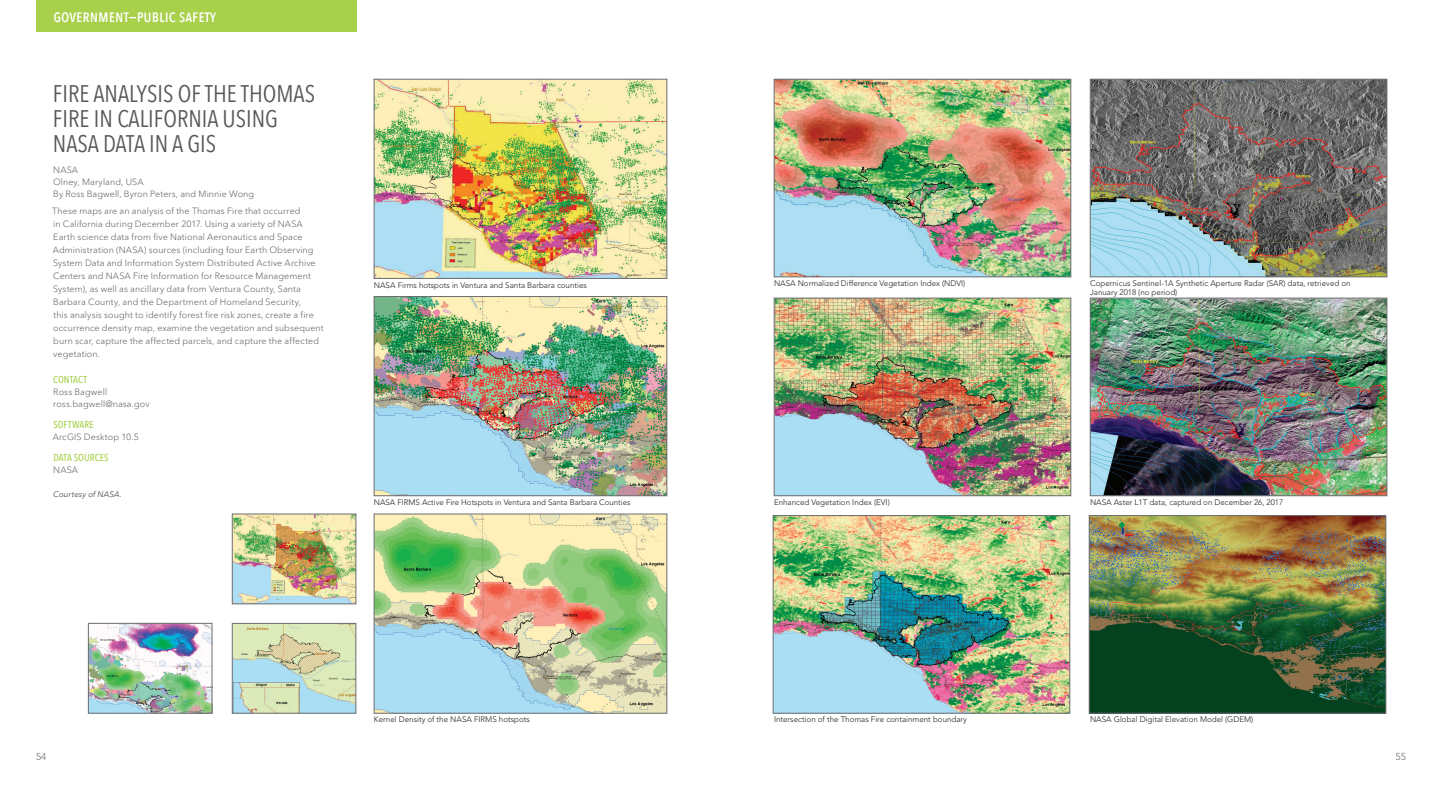
<style>
.page{position:relative;width:1440px;height:792px;background:#fff}
.page>*{position:absolute;margin:0;border:0;box-sizing:border-box;transform-origin:0 0}
.Title-Condensed{font:24px/25px "Avenir Next Condensed";color:#57585a}
.category{font:500 17px "Avenir Next Condensed";color:#fff}
.Contact-Software-Dat{font:500 10px "Avenir Next Condensed";letter-spacing:.005em;color:#a8d04b}
.t1{font:300 10px "Avenir LT Std";color:#6c6d70}
.Map_Description{font:300 9px/13px "Avenir Next LT Pro";letter-spacing:.01em;color:#57585a}
.Under_title{font:300 9px/12px "Avenir Next LT Pro";letter-spacing:.01em;color:#57585a}
.small_type{font:300 9px/12px "Avenir Next LT Pro";letter-spacing:.01em;color:#57585a}
.t2{font:300 8px/8.5px "Avenir LT Std";color:#231f20}
.Courtesy_of{font:italic 300 8px "Avenir Next LT Pro";letter-spacing:.015em;color:#231f20}
.t3{font:300 7.9px "Avenir LT Std";color:#231f20}
</style>
<div class="page">
<div style="left:36px;top:0;width:320px;height:32px;background:#a8d04b"></div>
<img style="left:90px;top:625px;width:120px;height:86px">
<div style="left:88px;top:623px;width:124px;height:90px;border:1px solid #6c6d70"></div>
<img style="left:376px;top:516px;width:289px;height:195px">
<div style="left:374px;top:514px;width:293px;height:199px;border:1px solid #6c6d70"></div>
<img style="left:376px;top:298px;width:289px;height:196px">
<div style="left:374px;top:296px;width:293px;height:200px;border:1px solid #6c6d70"></div>
<img style="left:376px;top:81px;width:289px;height:196px">
<div style="left:374px;top:79px;width:293px;height:200px;border:1px solid #6c6d70"></div>
<img style="left:234px;top:516px;width:120px;height:86px">
<div style="left:232px;top:514px;width:124px;height:90px;border:1px solid #6c6d70"></div>
<img style="left:234px;top:625px;width:120px;height:86px">
<div style="left:232px;top:623px;width:124px;height:90px;border:1px solid #6c6d70"></div>
<img style="left:1091px;top:517px;width:293px;height:194px">
<div style="left:1089px;top:515px;width:297px;height:198px;border:1px solid #6c6d70"></div>
<img style="left:775px;top:517px;width:293px;height:194px">
<div style="left:773px;top:515px;width:297px;height:198px;border:1px solid #6c6d70"></div>
<img style="left:776px;top:300px;width:293px;height:194px">
<div style="left:774px;top:298px;width:297px;height:198px;border:1px solid #6c6d70"></div>
<img style="left:776px;top:81px;width:293px;height:194px">
<div style="left:774px;top:79px;width:297px;height:198px;border:1px solid #6c6d70"></div>
<img style="left:1092px;top:300px;width:293px;height:194px">
<div style="left:1090px;top:298px;width:297px;height:198px;border:1px solid #6c6d70"></div>
<img style="left:1092px;top:81px;width:293px;height:194px">
<div style="left:1090px;top:79px;width:297px;height:198px;border:1px solid #6c6d70"></div>
<p class="category" style="left:53px;top:6px;width:164px">Government—Public Safety</p>
<p class="Title-Condensed" style="left:53px;top:80px;width:264px">FIRE ANALYSIS OF THE THOMAS<br>FIRE IN CALIFORNIA USING<br>NASA DATA IN A GIS</p>
<p class="Under_title" style="left:53px;top:164px;width:203px">NASA<br>Olney, Maryland, USA<br>By Ross Bagwell, Byron Peters, and Minnie Wong</p>
<p class="Map_Description" style="left:52px;top:205px;width:273px">These maps are an analysis of the Thomas Fire that occurred<br>in California during December 2017. Using a variety of NASA Earth science data from five National Aeronautics and Space Administration (NASA) sources (including four Earth Observing System Data and Information System Distributed Active Archive Centers and NASA Fire Information for Resource Management System), as well as ancillary data from Ventura County, Santa Barbara County, and the Department of Homeland Security,<br>this analysis sought to identify forest fire risk zones, create a fire occurrence density map, examine the vegetation and subsequent burn scar, capture the affected parcels, and capture the affected vegetation.</p>
<p class="Contact-Software-Dat" style="left:53px;top:373px;width:35px">CONTACT</p>
<p class="small_type" style="left:53px;top:386px;width:98px">Ross Bagwell ross.bagwell@nasa.gov</p>
<p class="Contact-Software-Dat" style="left:53px;top:418px;width:42px">SOFTWARE</p>
<p class="small_type" style="left:53px;top:431px;width:88px">ArcGIS Desktop 10.5</p>
<p class="Contact-Software-Dat" style="left:53px;top:451px;width:57px">DATA SOURCES</p>
<p class="small_type" style="left:53px;top:464px;width:26px">NASA</p>
<p class="Courtesy_of" style="left:53px;top:490px;width:70px">Courtesy of NASA.</p>
<p class="t2" style="left:374px;top:281px;width:215px">NASA Firms hotspots in Ventura and Santa Barbara counties</p>
<p class="t2" style="left:774px;top:279px;width:193px">NASA Normalized Difference Vegetation Index (NDVI)</p>
<p class="t2" style="left:1090px;top:279px;width:262px">Copernicus Sentinel-1A Synthetic Aperture Radar (SAR) data, retrieved on<br>January 2018 (no period)</p>
<p class="t3" style="left:374px;top:498px;width:258px">NASA FIRMS Active Fire Hotspots in Ventura and Santa Barbara Counties</p>
<p class="t2" style="left:774px;top:498px;width:117px">Enhanced Vegetation Index (EVI)</p>
<p class="t2" style="left:1090px;top:498px;width:195px">NASA Aster L1T data, captured on December 26, 2017</p>
<p class="t2" style="left:374px;top:715px;width:157px">Kernel Density of the NASA FIRMS hotspots</p>
<p class="t2" style="left:774px;top:715px;width:195px">Intersection of the Thomas Fire containment boundary</p>
<p class="t2" style="left:1090px;top:715px;width:165px">NASA Global Digital Elevation Model (GDEM)</p>
<p class="t1" style="left:36px;top:750px;width:12px">54</p>
<p class="t1" style="left:1396px;top:750px;width:12px">55</p>
</div>
